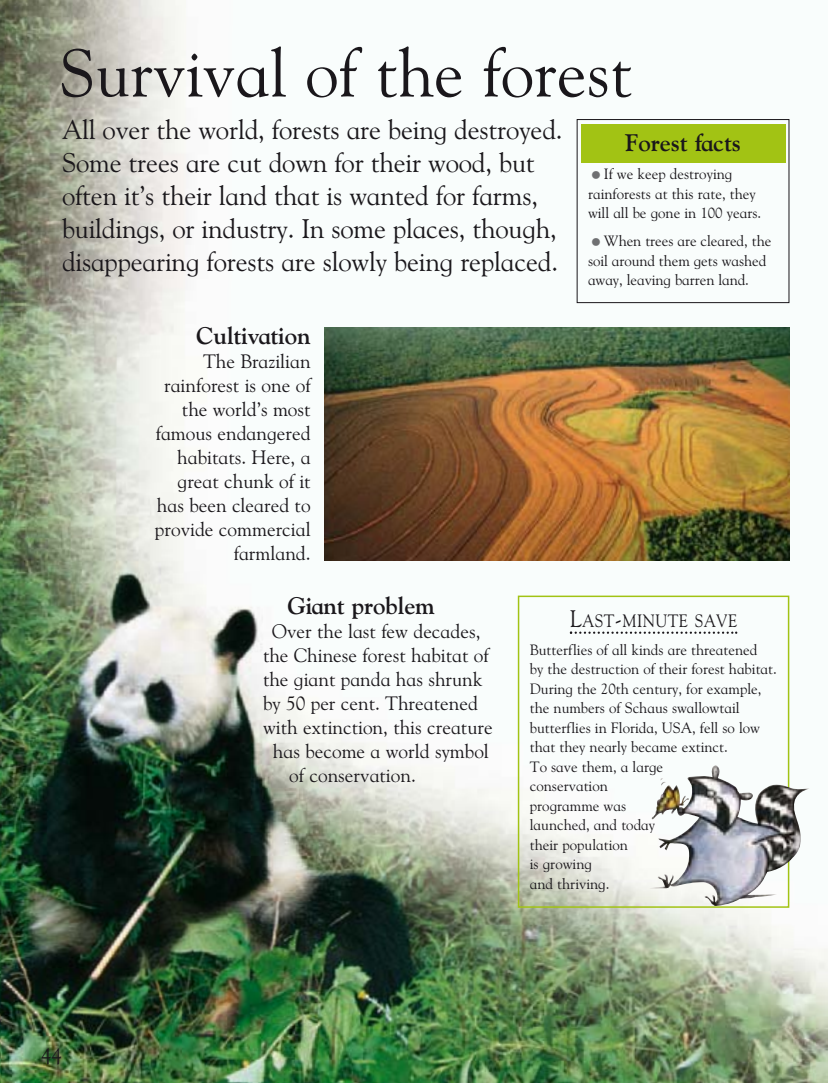
<style>
.page{position:relative;width:828px;height:1083px;background:#fff}
.page>*{position:absolute;margin:0;border:0;box-sizing:border-box;transform-origin:0 0}
.t1{font:67.5px "Goudy Children";color:#1a171b}
.t2{font:27px/33px "Goudy Children";letter-spacing:-.01em;color:#1a171b}
.t3{font:700 24px "Goudy Children";color:#1a171b}
.t4{font:21px "Goudy Children";color:#1a171b}
.t5{font:19.5px/24px "Goudy Children";color:#1a171b;text-align:right}
.t6{font:18px "Goudy Children";letter-spacing:.025em;color:#1a171b;scale:.9 1}
.t7{font:15px/19.5px "Goudy Children";color:#1a171b}
.s1{font-size:27px;color:#6f7072}
.s2{font-size:24px}
</style>
<div class="page">
<img style="left:0;top:0;width:828px;height:1083px">
<svg style="left:570px;top:632px;width:167px;height:2px"></svg>
<div style="left:518px;top:596px;width:271px;height:312px;border:2px solid #a2c314"></div>
<div style="left:581px;top:125px;width:204px;height:38px;background:#a2c314"></div>
<div style="left:577px;top:119px;width:212px;height:184px;border:1px solid #1a171b"></div>
<img style="left:325px;top:328px;width:464px;height:233px">
<img style="left:642px;top:765px;width:168px;height:141px">
<h1 class="t1" style="left:60px;top:46px;width:574px">Survival of the forest</h1>
<h3 class="t3" style="left:625px;top:133px;width:117px">Forest facts</h3>
<p class="t7" style="left:588px;top:166px;width:175px"><span class="s1">•</span>If we keep destroying rainforests at this rate, they will all be gone in 100 years.</p>
<p class="t7" style="left:588px;top:233px;width:185px"><span class="s1">•</span>When trees are cleared, the soil around them gets washed away, leaving barren land.</p>
<h2 class="t2" style="left:62px;top:116px;width:502px">All over the world, forests are being destroyed.<br>Some trees are cut down for their wood, but often it’s their land that is wanted for farms, buildings, or industry. In some places, though, disappearing forests are slowly being replaced.</h2>
<h3 class="t4" style="left:41px;top:1047px;width:22px">44</h3>
<h3 class="t3" style="left:196px;top:327px;width:116px">Cultivation</h3>
<h3 class="t5" style="left:155px;top:351px;width:157px">The Brazilian rainforest is one of the world’s most famous endangered habitats. Here, a great chunk of it has been cleared to provide commercial farmland.</h3>
<h3 class="t3" style="left:287px;top:597px;width:149px">Giant problem</h3>
<h3 class="t5" style="left:272px;top:621px;width:210px">Over the last few decades,</h3>
<h3 class="t5" style="left:263px;top:645px;width:227px">the Chinese forest habitat of</h3>
<h3 class="t5" style="left:263px;top:669px;width:221px">the giant panda has shrunk</h3>
<h3 class="t5" style="left:263px;top:693px;width:216px">by 50 per cent. Threatened</h3>
<h3 class="t5" style="left:263px;top:717px;width:231px">with extinction, this creature</h3>
<h3 class="t5" style="left:273px;top:741px;width:218px">has become a world symbol</h3>
<h3 class="t5" style="left:289px;top:765px;width:128px">of conservation.</h3>
<p class="t6" style="left:570px;top:613px;width:188px"><span class="s2">L</span>AST<span class="s2">-</span>MINUTE SAVE</p>
<p class="t7" style="left:530px;top:641px;width:249px">Butterflies of all kinds are threatened<br>by the destruction of their forest habitat.<br>During the 20th century, for example, the numbers of Schaus swallowtail butterflies in Florida, USA, fell so low that they nearly became extinct.<br>To save them, a large<br>conservation<br>programme was<br>launched, and today<br>their population<br>is growing<br>and thriving.</p>
</div>
